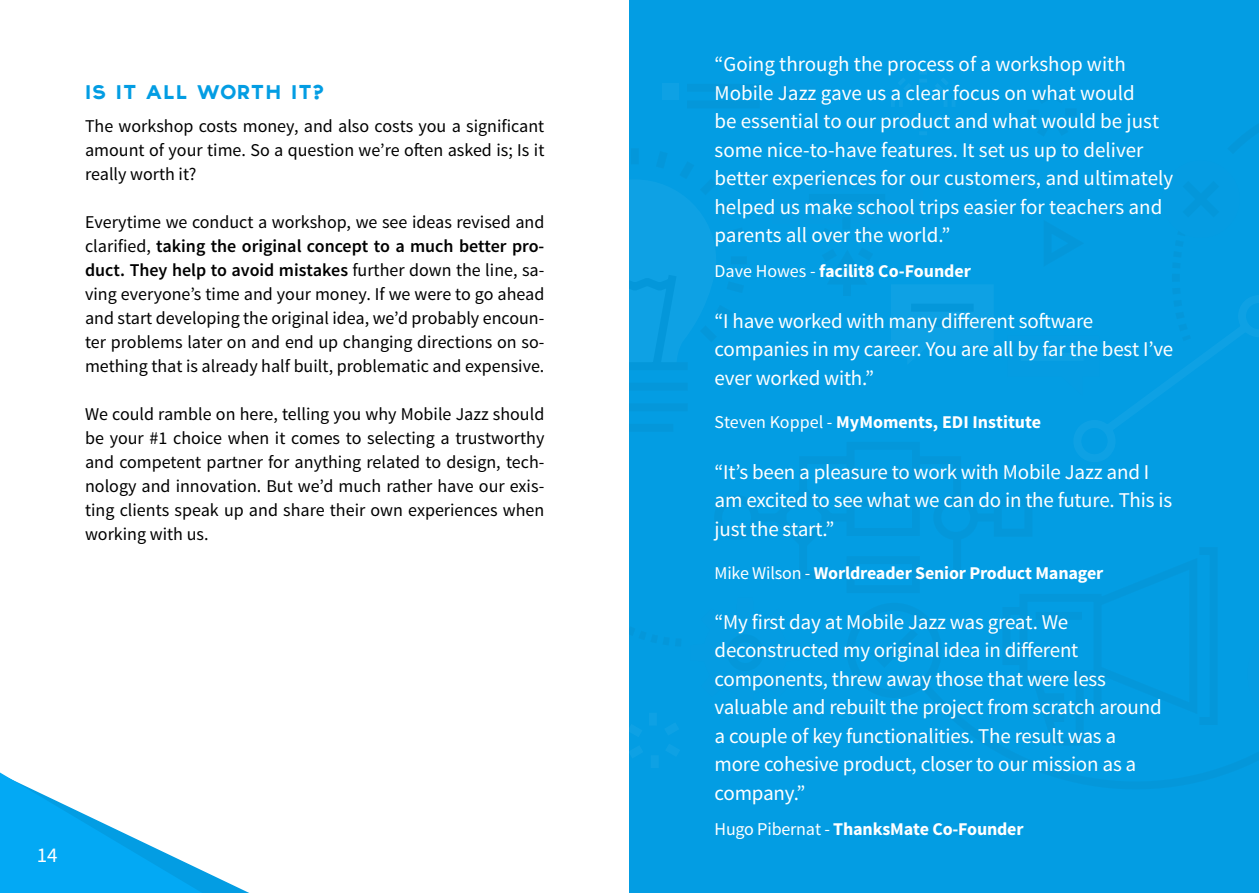
<style>
.page{position:relative;width:1259px;height:893px;background:#fff}
.page>*{position:absolute;margin:0;border:0;box-sizing:border-box;transform-origin:0 0}
.t1{font:21px/28.5px "Source Sans Pro";letter-spacing:-.01em;color:#fff}
.t2{font:18px/24px "Source Sans Pro";color:#000;text-align:justify}
.t3{font:700 18px "Source Sans Pro";letter-spacing:-.01em;color:#fff}
.t4{font:800 18px "TYPOGRAPHPRO";letter-spacing:.075em;color:#039de3}
.s1{font-weight:600}
.s2{font-weight:400}
</style>
<div class="page">
<svg style="left:0;top:772px;width:249px;height:121px"></svg>
<div style="left:629px;top:0;width:630px;height:893px;background:#039de3"></div>
<div style="left:687px;top:84px;width:73px;height:8px;background:#0497da"></div>
<div style="left:687px;top:100px;width:73px;height:8px;background:#0497da"></div>
<div style="left:662px;top:83px;width:16px;height:17px;background:#0ea1e4"></div>
<div style="left:782px;top:92px;width:22px;height:8px;background:#0497da"></div>
<div style="left:809px;top:194px;width:76px;height:8px;background:#0497da"></div>
<svg style="left:842px;top:267px;width:151px;height:96px"></svg>
<svg style="left:1021px;top:296px;width:238px;height:166px"></svg>
<svg style="left:629px;top:180px;width:87px;height:588px"></svg>
<svg style="left:891px;top:71px;width:64px;height:64px"></svg>
<p class="t4" style="left:85px;top:85px;width:240px">IS IT ALL WORTH IT?</p>
<p class="t2" style="left:85px;top:114px;width:461px">The workshop costs money, and also costs you a significant amount of your time. So a question we’re often asked is; Is it really worth it?</p>
<p class="t2" style="left:85px;top:210px;width:461px">Everytime we conduct a workshop, we see ideas revised and clarified, <span class="s1">taking the original concept to a much better pro&shy;duct. They help to avoid mistakes</span> further down the line, sa&shy;ving everyone’s time and your money. If we were to go ahead and start developing the original idea, we’d probably encoun&shy;ter problems later on and end up changing directions on so&shy;mething that is already half built, problematic and expensive.</p>
<p class="t2" style="left:85px;top:402px;width:461px">We could ramble on here, telling you why Mobile Jazz should be your #1 choice when it comes to selecting a trustworthy and competent partner for anything related to design, tech&shy;nology and innovation. But we’d much rather have our exis&shy;ting clients speak up and share their own experiences when working with us.</p>
<p class="t1" style="left:37px;top:841px;width:22px">14</p>
<p class="t1" style="left:714px;top:50px;width:460px">“Going through the process of a workshop with Mobile Jazz gave us a clear focus on what would<br>be essential to our product and what would be just some nice-to-have features. It set us up to deliver better experiences for our customers, and ultimately helped us make school trips easier for teachers and parents all over the world.”</p>
<p class="t3" style="left:714px;top:259px;width:258px"><span class="s2">Dave Howes -</span> facilit8 Co-Founder</p>
<p class="t1" style="left:714px;top:307px;width:460px">“I have worked with many different software companies in my career. You are all by far the best I’ve ever worked with.”</p>
<p class="t3" style="left:714px;top:410px;width:328px"><span class="s2">Steven Koppel -</span> MyMoments, EDI Institute</p>
<p class="t1" style="left:714px;top:458px;width:459px">“It’s been a pleasure to work with Mobile Jazz and I am excited to see what we can do in the future. This is just the start.”</p>
<p class="t3" style="left:714px;top:561px;width:390px"><span class="s2">Mike Wilson -</span> Worldreader Senior Product Manager</p>
<p class="t1" style="left:714px;top:608px;width:449px">“My first day at Mobile Jazz was great. We deconstructed my original idea in different components, threw away those that were less valuable and rebuilt the project from scratch around a couple of key functionalities. The result was a more cohesive product, closer to our mission as a company.”</p>
<p class="t3" style="left:714px;top:818px;width:310px"><span class="s2">Hugo Pibernat -</span> ThanksMate Co-Founder</p>
</div>
